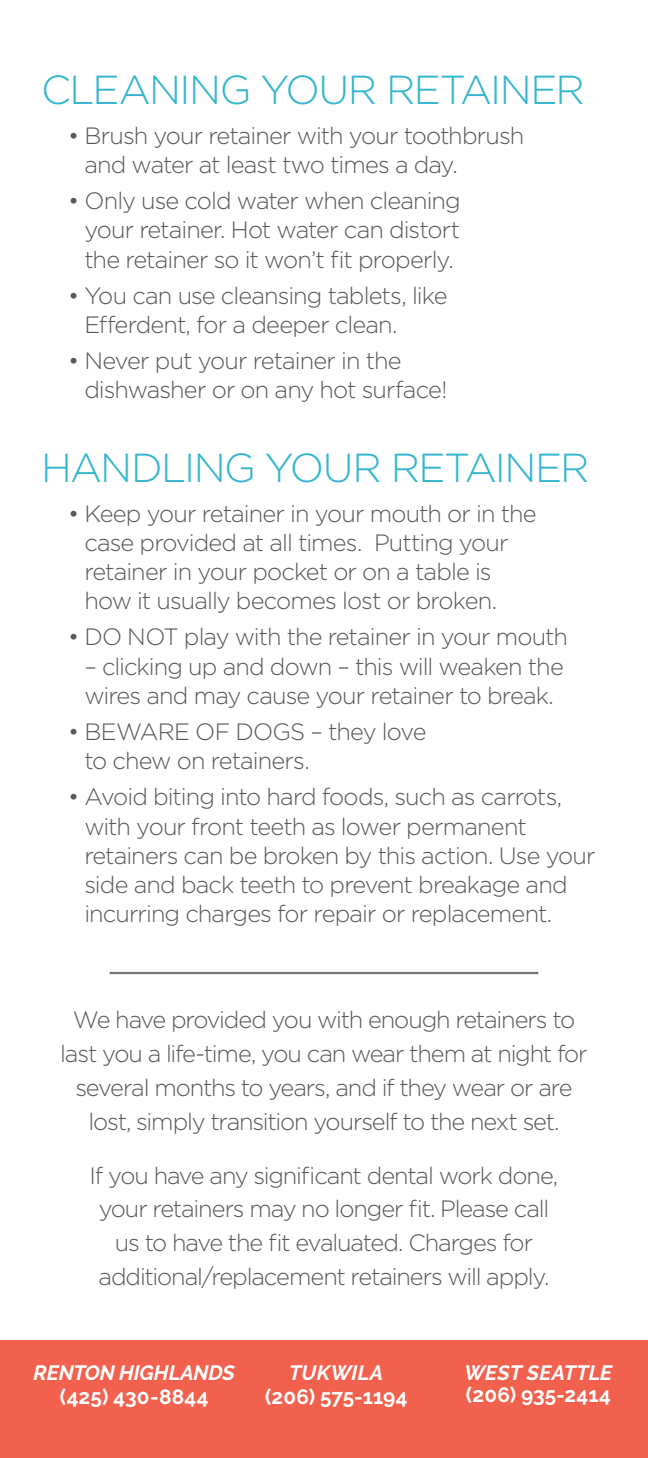
<style>
.page{position:relative;width:648px;height:1458px;background:#fff}
.page>*{position:absolute;margin:0;border:0;box-sizing:border-box;transform-origin:0 0}
.t1{font:300 40.5px "Gotham";letter-spacing:-.035em;color:#33b6ce}
.t2{font:300 23.62px/29.2px "Gotham";letter-spacing:-.04em;color:#57585a}
.t3{font:700 20.7px "Raleway";letter-spacing:.01em;color:#fff}
.t4{font:italic 700 20.7px "Raleway";color:#fff}
</style>
<div class="page">
<div style="left:0;top:1341px;width:648px;height:117px;background:#f1614d"></div>
<hr style="left:110px;top:972px;width:428px;height:2px;background:#757679">
<h1 class="t1" style="left:41px;top:66px;width:545px">CLEANING YOUR RETAINER</h1>
<p class="t2" style="left:84px;top:120px;width:441px;text-indent:-16px">• Brush your retainer with your toothbrush and water at least two times a day.</p>
<p class="t2" style="left:84px;top:186px;width:378px;text-align:justify;text-indent:-16px">• Only use cold water when cleaning your retainer. Hot water can distort the retainer so it won’t fit properly.</p>
<p class="t2" style="left:84px;top:281px;width:365px;text-indent:-16px">• You can use cleansing tablets, like<br>Efferdent, for a deeper clean.</p>
<p class="t2" style="left:84px;top:346px;width:364px;text-indent:-16px">• Never put your retainer in the dishwasher or on any hot surface!</p>
<h1 class="t1" style="left:41px;top:443px;width:550px">HANDLING YOUR RETAINER</h1>
<p class="t2" style="left:84px;top:498px;width:454px;text-indent:-16px">• Keep your retainer in your mouth or in the case provided at all times. Putting your retainer in your pocket or on a table is how it usually becomes lost or broken.</p>
<p class="t2" style="left:68px;top:622px;width:502px">• DO NOT play with the retainer in your mouth</p>
<p class="t2" style="left:84px;top:652px;width:481px">– clicking up and down – this will weaken the wires and may cause your retainer to break.</p>
<p class="t2" style="left:84px;top:717px;width:344px;text-indent:-16px">• BEWARE OF DOGS – they love to chew on retainers.</p>
<p class="t2" style="left:84px;top:782px;width:513px;text-indent:-16px">• Avoid biting into hard foods, such as carrots, with your front teeth as lower permanent retainers can be broken by this action. Use your side and back teeth to prevent breakage and incurring charges for repair or replacement.</p>
<p class="t2" style="left:60px;top:1003px;width:529px;line-height:33.8px;text-align:center">We have provided you with enough retainers to last you a life-time, you can wear them at night for several months to years, and if they wear or are lost, simply transition yourself to the next set.</p>
<p class="t2" style="left:90px;top:1158px;width:470px;line-height:33.8px;text-align:center">If you have any significant dental work done, your retainers may no longer fit. Please call us to have the fit evaluated. Charges for additional/replacement retainers will apply.</p>
<p class="t4" style="left:34px;top:1360px;width:203px">RENTON HIGHLANDS</p>
<p class="t3" style="left:60px;top:1385px;width:150px">(425) 430-8844</p>
<p class="t4" style="left:289px;top:1360px;width:96px">TUKWILA</p>
<p class="t3" style="left:265px;top:1385px;width:144px">(206) 575-1194</p>
<p class="t4" style="left:464px;top:1360px;width:149px">WEST SEATTLE</p>
<p class="t3" style="left:466px;top:1383px;width:146px">(206) 935-2414</p>
</div>
